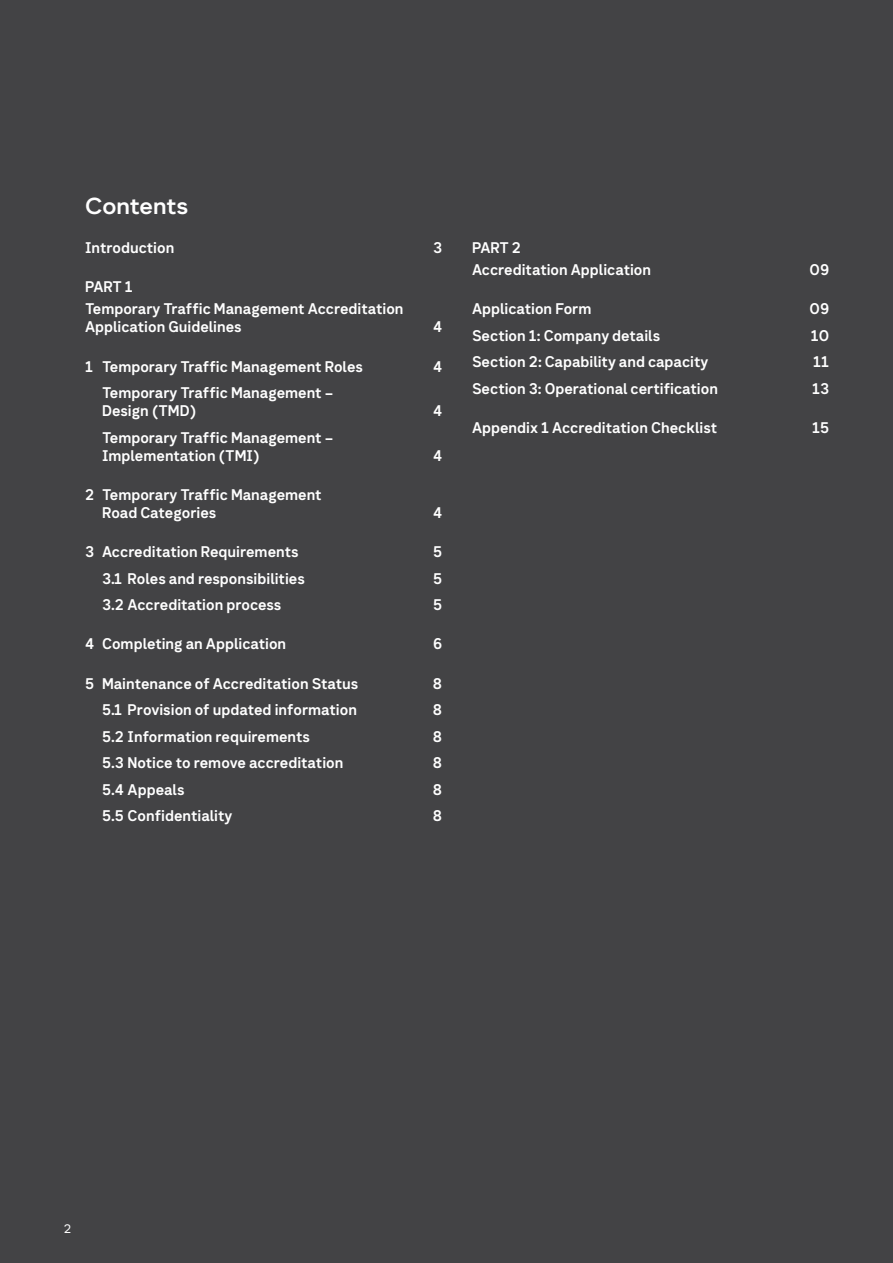
<style>
.page{position:relative;width:893px;height:1263px;background:#434345}
.page>*{position:absolute;margin:0;border:0;box-sizing:border-box;transform-origin:0 0}
.t1{font:700 22.5px "Network Neo";color:#fff}
.t2{font:700 15px/18px "Network Sans";color:#fff}
.t3{font:12px "Network Neo";color:#fff}
</style>
<div class="page">
<h1 class="t1" style="left:85px;top:191px;width:105px">Contents</h1>
<p class="t2" style="left:85px;top:239px;width:91px">Introduction</p>
<p class="t2" style="left:433px;top:239px;width:11px">3</p>
<p class="t2" style="left:85px;top:276px;width:320px;line-height:22.2px">PART 1<br>Temporary Traffic Management Accreditation</p>
<p class="t2" style="left:85px;top:319px;width:158px">Application Guidelines</p>
<p class="t2" style="left:433px;top:319px;width:11px">4</p>
<p class="t2" style="left:85px;top:358px;width:279px">1 Temporary Traffic Management Roles</p>
<p class="t2" style="left:433px;top:358px;width:11px">4</p>
<p class="t2" style="left:102px;top:384px;width:233px">Temporary Traffic Management –<br>Design (TMD)</p>
<p class="t2" style="left:433px;top:402px;width:11px">4</p>
<p class="t2" style="left:102px;top:429px;width:233px">Temporary Traffic Management –<br>Implementation (TMI)</p>
<p class="t2" style="left:102px;top:486px;width:221px;text-indent:-17px">2 Temporary Traffic Management<br>Road Categories</p>
<p class="t2" style="left:433px;top:447px;width:11px">4</p>
<p class="t2" style="left:433px;top:504px;width:11px">4</p>
<p class="t2" style="left:85px;top:543px;width:215px">3 Accreditation Requirements</p>
<p class="t2" style="left:433px;top:543px;width:11px">5</p>
<p class="t2" style="left:102px;top:570px;width:204px">3.1 Roles and responsibilities</p>
<p class="t2" style="left:433px;top:570px;width:11px">5</p>
<p class="t2" style="left:102px;top:596px;width:181px">3.2 Accreditation process</p>
<p class="t2" style="left:433px;top:596px;width:11px">5</p>
<p class="t2" style="left:85px;top:636px;width:203px">4 Completing an Application</p>
<p class="t2" style="left:433px;top:636px;width:11px">6</p>
<p class="t2" style="left:85px;top:675px;width:275px">5 Maintenance of Accreditation Status</p>
<p class="t2" style="left:433px;top:675px;width:11px">8</p>
<p class="t2" style="left:102px;top:701px;width:256px">5.1 Provision of updated information</p>
<p class="t2" style="left:433px;top:701px;width:11px">8</p>
<p class="t2" style="left:102px;top:728px;width:209px">5.2 Information requirements</p>
<p class="t2" style="left:433px;top:728px;width:11px">8</p>
<p class="t2" style="left:102px;top:754px;width:243px">5.3 Notice to remove accreditation</p>
<p class="t2" style="left:433px;top:754px;width:11px">8</p>
<p class="t2" style="left:102px;top:781px;width:84px">5.4 Appeals</p>
<p class="t2" style="left:433px;top:781px;width:11px">8</p>
<p class="t2" style="left:102px;top:807px;width:132px">5.5 Confidentiality</p>
<p class="t2" style="left:433px;top:807px;width:11px">8</p>
<p class="t2" style="left:472px;top:237px;width:181px;line-height:22.2px">PART 2<br>Accreditation Application</p>
<p class="t2" style="left:809px;top:261px;width:21px">09</p>
<p class="t2" style="left:472px;top:301px;width:121px">Application Form</p>
<p class="t2" style="left:809px;top:301px;width:21px">09</p>
<p class="t2" style="left:472px;top:327px;width:190px">Section 1: Company details</p>
<p class="t2" style="left:811px;top:327px;width:20px">10</p>
<p class="t2" style="left:472px;top:354px;width:238px">Section 2: Capability and capacity</p>
<p class="t2" style="left:813px;top:354px;width:17px">11</p>
<p class="t2" style="left:472px;top:380px;width:248px">Section 3: Operational certification</p>
<p class="t2" style="left:812px;top:380px;width:18px">13</p>
<p class="t2" style="left:472px;top:419px;width:247px">Appendix 1 Accreditation Checklist</p>
<p class="t2" style="left:812px;top:419px;width:19px">15</p>
<p class="t3" style="left:64px;top:1221px;width:9px">2</p>
</div>
